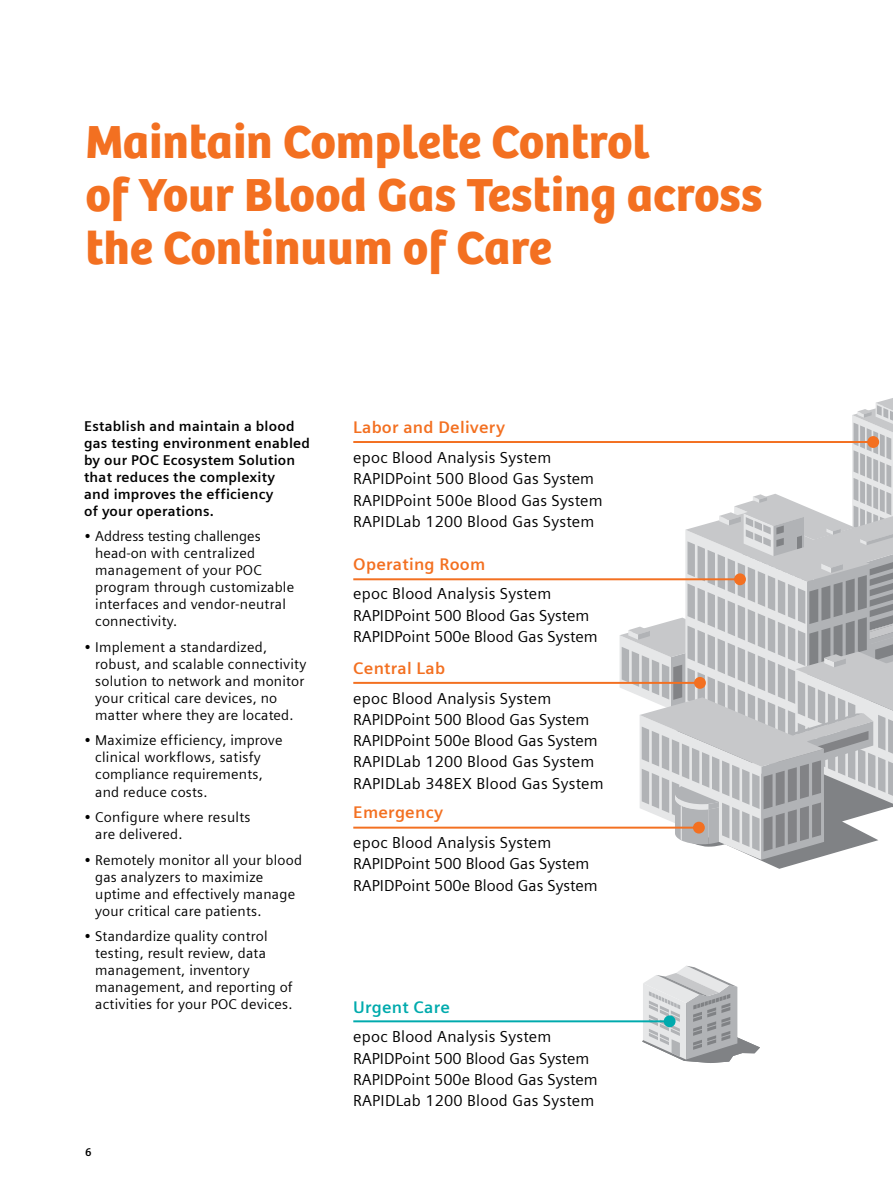
<style>
.page{position:relative;width:893px;height:1191px;background:#fff}
.page>*{position:absolute;margin:0;border:0;box-sizing:border-box;transform-origin:0 0}
.t1{font:48px/52.8px "SH Bree Headline Regular";color:#f37021}
.t2{font:700 16.95px "Siemens Sans";letter-spacing:.015em;color:#f37021}
.t3{font:700 16.95px "Siemens Sans";letter-spacing:.015em;color:#00aaad}
.t4{font:15.9px/21.3px "Siemens Sans";letter-spacing:.01em;color:#000}
.t5{font:14.25px/17px "Siemens Sans";letter-spacing:.015em;color:#000}
.t6{font:700 14.25px/17px "Siemens Sans";letter-spacing:.015em;color:#000}
.t7{font:700 11.25px "Siemens Sans";color:#000}
</style>
<div class="page">
<svg style="left:760px;top:860px;width:50px;height:8px"></svg>
<svg style="left:619px;top:398px;width:274px;height:462px"></svg>
<hr style="left:681px;top:806px;width:1px;height:33px;background:#e6e7e8">
<svg style="left:642px;top:965px;width:118px;height:98px"></svg>
<hr style="left:353px;top:578px;width:387px;height:2px;background:#f37021">
<div style="left:734px;top:573px;width:12px;height:12px;background:#f37021;border-radius:50%"></div>
<hr style="left:353px;top:441px;width:520px;height:2px;background:#f37021">
<div style="left:867px;top:436px;width:12px;height:12px;background:#f37021;border-radius:50%"></div>
<hr style="left:353px;top:682px;width:347px;height:2px;background:#f37021">
<div style="left:694px;top:677px;width:12px;height:12px;background:#f37021;border-radius:50%"></div>
<hr style="left:353px;top:826px;width:346px;height:2px;background:#f37021">
<div style="left:693px;top:821px;width:12px;height:12px;background:#f37021;border-radius:50%"></div>
<hr style="left:353px;top:1020px;width:317px;height:2px;background:#00aaad">
<div style="left:664px;top:1015px;width:11px;height:12px;background:#00aaad;border-radius:50%"></div>
<h1 class="t1" style="left:85px;top:114px;width:678px">Maintain Complete Control<br>of Your Blood Gas Testing across the Continuum of Care</h1>
<p class="t6" style="left:84px;top:416px;width:227px">Establish and maintain a blood gas testing environment enabled by our POC Ecosystem Solution that reduces the complexity<br>and improves the efficiency<br>of your operations.</p>
<p class="t5" style="left:95px;top:527px;width:200px;text-indent:-11px">• Address testing challenges head-on with centralized management of your POC program through customizable interfaces and vendor-neutral connectivity.</p>
<p class="t5" style="left:95px;top:637px;width:213px;text-indent:-11px">• Implement a standardized, robust, and scalable connectivity solution to network and monitor your critical care devices, no matter where they are located.</p>
<p class="t5" style="left:95px;top:731px;width:189px;text-indent:-11px">• Maximize efficiency, improve clinical workflows, satisfy compliance requirements, and reduce costs.</p>
<p class="t5" style="left:95px;top:807px;width:157px;text-indent:-11px">• Configure where results are delivered.</p>
<p class="t5" style="left:95px;top:850px;width:208px;text-indent:-11px">• Remotely monitor all your blood gas analyzers to maximize uptime and effectively manage your critical care patients.</p>
<p class="t5" style="left:95px;top:926px;width:199px;text-indent:-11px">• Standardize quality control testing, result review, data management, inventory management, and reporting of activities for your POC devices.</p>
<p class="t7" style="left:85px;top:1144px;width:8px">6</p>
<p class="t2" style="left:353px;top:414px;width:153px">Labor and Delivery</p>
<p class="t4" style="left:353px;top:446px;width:251px">epoc Blood Analysis System<br>RAPIDPoint 500 Blood Gas System<br>RAPIDPoint 500e Blood Gas System<br>RAPIDLab 1200 Blood Gas System</p>
<p class="t2" style="left:353px;top:551px;width:134px">Operating Room</p>
<p class="t4" style="left:353px;top:582px;width:246px">epoc Blood Analysis System<br>RAPIDPoint 500 Blood Gas System<br>RAPIDPoint 500e Blood Gas System</p>
<p class="t2" style="left:353px;top:655px;width:93px">Central Lab</p>
<p class="t4" style="left:353px;top:686px;width:252px">epoc Blood Analysis System<br>RAPIDPoint 500 Blood Gas System<br>RAPIDPoint 500e Blood Gas System<br>RAPIDLab 1200 Blood Gas System<br>RAPIDLab 348EX Blood Gas System</p>
<p class="t2" style="left:353px;top:799px;width:91px">Emergency</p>
<p class="t4" style="left:353px;top:831px;width:246px">epoc Blood Analysis System<br>RAPIDPoint 500 Blood Gas System<br>RAPIDPoint 500e Blood Gas System</p>
<p class="t3" style="left:353px;top:993px;width:98px">Urgent Care</p>
<p class="t4" style="left:353px;top:1025px;width:246px">epoc Blood Analysis System<br>RAPIDPoint 500 Blood Gas System<br>RAPIDPoint 500e Blood Gas System<br>RAPIDLab 1200 Blood Gas System</p>
</div>
